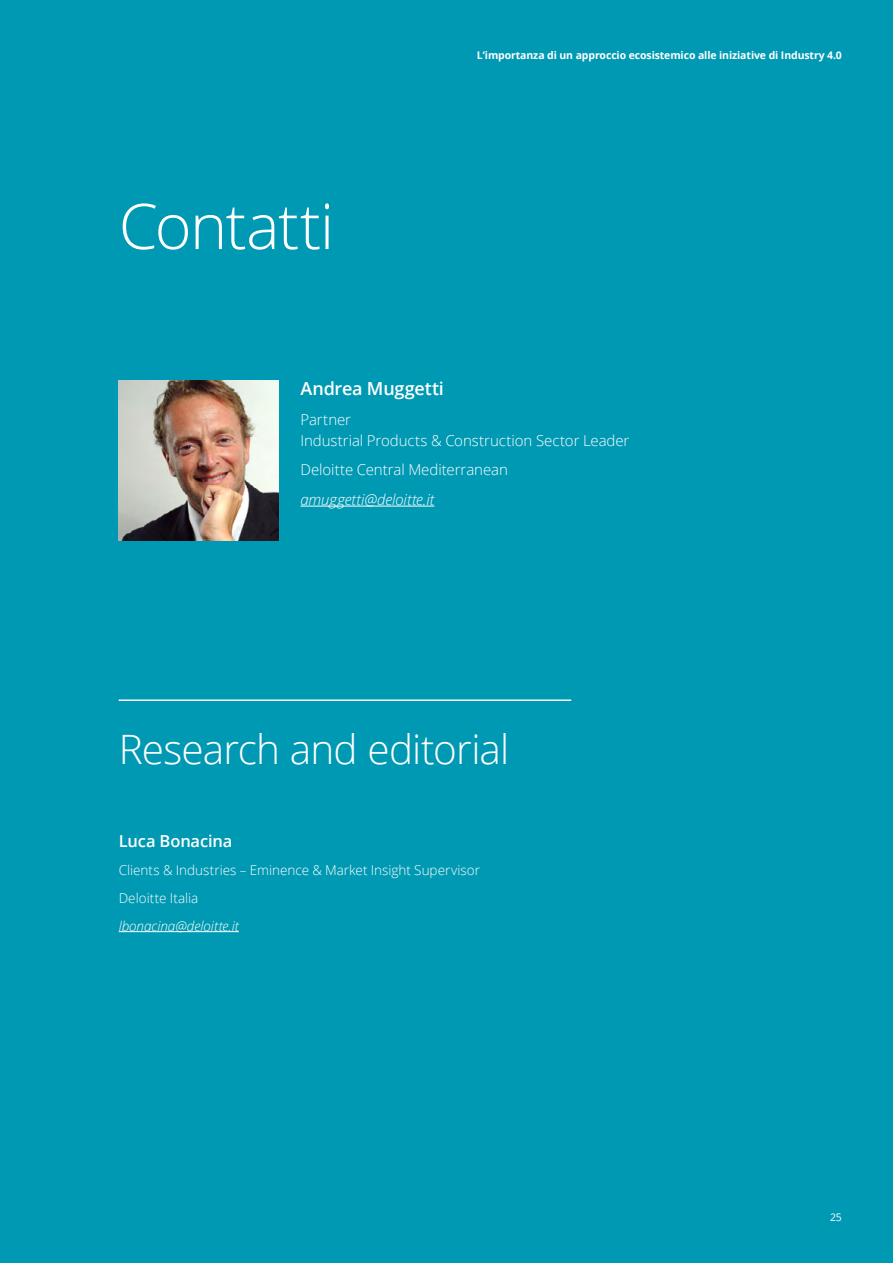
<style>
.page{position:relative;width:893px;height:1263px;background:#0099b3}
.page>*{position:absolute;margin:0;border:0;box-sizing:border-box;transform-origin:0 0}
.t1{font:300 63px "Open Sans";letter-spacing:-.025em;color:#fff}
.t2{font:300 40.5px "Open Sans";letter-spacing:-.02em;color:#fff}
.t3{font:600 18px "Open Sans";letter-spacing:-.015em;color:#fff}
.t4{font:600 16.5px "Open Sans";letter-spacing:-.01em;color:#fff}
.t5{font:300 15px/21px "Open Sans";letter-spacing:-.005em;color:#fff}
.t6{font:italic 300 15px "Open Sans";letter-spacing:-.005em;color:#fff}
.t7{font:300 13.5px/28px "Open Sans";color:#fff}
.t8{font:italic 300 13.5px "Open Sans";color:#fff}
.t9{font:700 10.5px "Open Sans";letter-spacing:-.01em;color:#fff}
.t10{font:10.5px "Open Sans";color:#fff}
</style>
<div class="page">
<hr style="left:300px;top:506px;width:134px;height:1px;background:#fff">
<hr style="left:119px;top:931px;width:120px;height:1px;background:#fff">
<hr style="left:119px;top:699px;width:452px;height:2px;background:#fff">
<img style="left:119px;top:381px;width:159px;height:159px">
<h1 class="t1" style="left:119px;top:183px;width:217px">Contatti</h1>
<p class="t9" style="left:477px;top:48px;width:367px">L’importanza di un approccio ecosistemico alle iniziative di Industry 4.0</p>
<p class="t3" style="left:300px;top:377px;width:145px">Andrea Muggetti</p>
<p class="t5" style="left:300px;top:409px;width:330px">Partner<br>Industrial Products &amp; Construction Sector Leader</p>
<p class="t5" style="left:300px;top:459px;width:209px">Deloitte Central Mediterranean</p>
<p class="t6" style="left:300px;top:489px;width:135px">amuggetti@deloitte.it</p>
<h2 class="t2" style="left:119px;top:722px;width:392px">Research and editorial</h2>
<p class="t4" style="left:119px;top:829px;width:115px">Luca Bonacina</p>
<p class="t7" style="left:119px;top:855px;width:363px">Clients &amp; Industries – Eminence &amp; Market Insight Supervisor<br>Deloitte Italia</p>
<p class="t8" style="left:119px;top:916px;width:122px">lbonacina@deloitte.it</p>
<p class="t10" style="left:830px;top:1210px;width:13px">25</p>
</div>
